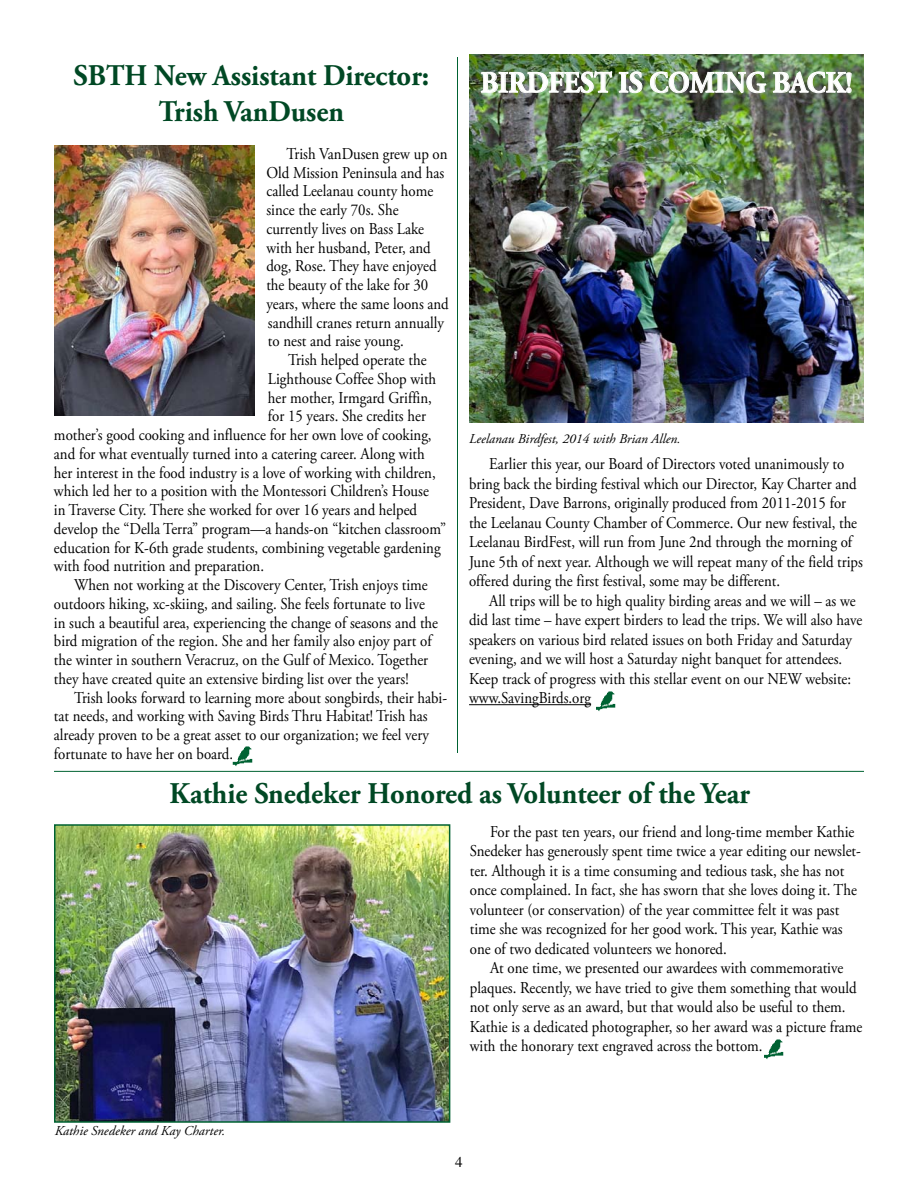
<style>
.page{position:relative;width:918px;height:1188px;background:#fff}
.page>*{position:absolute;margin:0;border:0;box-sizing:border-box;transform-origin:0 0}
.t1{font:700 30px/36px "Adobe Garamond Pro";color:#004824;text-align:center;scale:.95 1}
.t2{font:700 30px "Adobe Garamond Pro";color:#fff;scale:.92 1}
.t3{font:16.5px/19.5px "Adobe Garamond Pro";color:#000;scale:.9 1}
.t4{font:15px "Times";color:#000}
.t5{font:italic 13.5px "Adobe Garamond Pro";color:#000}
</style>
<div class="page">
<img style="left:469px;top:54px;width:395px;height:369px">
<hr style="left:54px;top:771px;width:810px;height:1px;background:#006232">
<img style="left:54px;top:146px;width:201px;height:269px">
<hr style="left:469px;top:704px;width:122px;height:1px;background:#000">
<img style="left:481px;top:71px;width:132px;height:22px">
<svg style="left:619px;top:71px;width:24px;height:22px"></svg>
<img style="left:650px;top:54px;width:117px;height:40px">
<svg style="left:773px;top:71px;width:79px;height:22px;background:#8b9c82"></svg>
<hr style="left:457px;top:57px;width:1px;height:696px;background:#006232">
<img style="left:57px;top:827px;width:390px;height:293px">
<div style="left:54px;top:824px;width:396px;height:299px;border:2px solid #006232"></div>
<img style="left:765px;top:1039px;width:19px;height:20px">
<img style="left:596px;top:691px;width:19px;height:20px">
<img style="left:233px;top:746px;width:20px;height:21px">
<h1 class="t1" style="left:74px;top:58px;width:376px">SBTH New Assistant Director:<br>Trish VanDusen</h1>
<p class="t3" style="left:266px;top:145px;width:204px;line-height:18.8px;text-indent:20px">Trish VanDusen grew up on<br>Old Mission Peninsula and has called Leelanau county home since the early 70s. She currently lives on Bass Lake with her husband, Peter, and dog, Rose. They have enjoyed the beauty of the lake for 30 years, where the same loons and sandhill cranes return annually to nest and raise young.</p>
<p class="t3" style="left:288px;top:351px;width:155px">Trish helped operate the</p>
<p class="t3" style="left:268px;top:369px;width:189px">Lighthouse Coffee Shop with</p>
<p class="t3" style="left:268px;top:388px;width:184px">her mother, Irmgard Griffin,</p>
<p class="t3" style="left:268px;top:407px;width:177px">for 15 years. She credits her</p>
<p class="t3" style="left:54px;top:426px;width:421px">mother’s good cooking and influence for her own love of cooking,</p>
<p class="t3" style="left:54px;top:444px;width:413px">and for what eventually turned into a catering career. Along with</p>
<p class="t3" style="left:54px;top:463px;width:426px">her interest in the food industry is a love of working with children,</p>
<p class="t3" style="left:54px;top:482px;width:418px">which led her to a position with the Montessori Children’s House</p>
<p class="t3" style="left:54px;top:501px;width:405px">in Traverse City. There she worked for over 16 years and helped</p>
<p class="t3" style="left:54px;top:519px;width:437px">develop the “Della Terra” program—a hands-on “kitchen classroom”</p>
<p class="t3" style="left:54px;top:538px;width:431px">education for K-6th grade students, combining vegetable gardening</p>
<p class="t3" style="left:54px;top:557px;width:235px">with food nutrition and preparation.</p>
<p class="t3" style="left:74px;top:576px;width:394px">When not working at the Discovery Center, Trish enjoys time</p>
<p class="t3" style="left:54px;top:594px;width:414px">outdoors hiking, xc-skiing, and sailing. She feels fortunate to live</p>
<p class="t3" style="left:54px;top:613px;width:428px">in such a beautiful area, experiencing the change of seasons and the</p>
<p class="t3" style="left:54px;top:632px;width:421px">bird migration of the region. She and her family also enjoy part of</p>
<p class="t3" style="left:54px;top:651px;width:417px">the winter in southern Veracruz, on the Gulf of Mexico. Together</p>
<p class="t3" style="left:54px;top:669px;width:396px">they have created quite an extensive birding list over the years!</p>
<p class="t3" style="left:74px;top:688px;width:416px">Trish looks forward to learning more about songbirds, their habi-</p>
<p class="t3" style="left:54px;top:707px;width:417px">tat needs, and working with Saving Birds Thru Habitat! Trish has</p>
<p class="t3" style="left:54px;top:726px;width:418px">already proven to be a great asset to our organization; we feel very</p>
<p class="t3" style="left:54px;top:744px;width:201px">fortunate to have her on board.</p>
<h1 class="t2" style="left:481px;top:65px;width:406px">BIRDFEST IS COMING BACK!</h1>
<p class="t5" style="left:469px;top:431px;width:213px">Leelanau Birdfest, 2014 with Brian Allen.</p>
<p class="t3" style="left:469px;top:455px;width:439px;text-indent:20px">Earlier this year, our Board of Directors voted unanimously to bring back the birding festival which our Director, Kay Charter and President, Dave Barrons, originally produced from 2011-2015 for the Leelanau County Chamber of Commerce. Our new festival, the Leelanau BirdFest, will run from June 2nd through the morning of June 5th of next year. Although we will repeat many of the field trips offered during the first festival, some may be different.</p>
<p class="t3" style="left:469px;top:591px;width:438px;text-indent:20px">All trips will be to high quality birding areas and we will – as we did last time – have expert birders to lead the trips. We will also have speakers on various bird related issues on both Friday and Saturday evening, and we will host a Saturday night banquet for attendees.<br>Keep track of progress with this stellar event on our NEW website: www.SavingBirds.org</p>
<h1 class="t1" style="left:170px;top:776px;width:613px">Kathie Snedeker Honored as Volunteer of the Year</h1>
<p class="t5" style="left:55px;top:1122px;width:172px">Kathie Snedeker and Kay Charter.</p>
<p class="t3" style="left:470px;top:823px;width:436px;text-indent:20px">For the past ten years, our friend and long-time member Kathie Snedeker has generously spent time twice a year editing our newslet&shy;ter. Although it is a time consuming and tedious task, she has not once complained. In fact, she has sworn that she loves doing it. The volunteer (or conservation) of the year committee felt it was past time she was recognized for her good work. This year, Kathie was one of two dedicated volunteers we honored.</p>
<p class="t3" style="left:470px;top:959px;width:438px;text-indent:20px">At one time, we presented our awardees with commemorative plaques. Recently, we have tried to give them something that would not only serve as an award, but that would also be useful to them.<br>Kathie is a dedicated photographer, so her award was a picture frame with the honorary text engraved across the bottom.</p>
<p class="t4" style="left:455px;top:1153px;width:9px">4</p>
</div>
